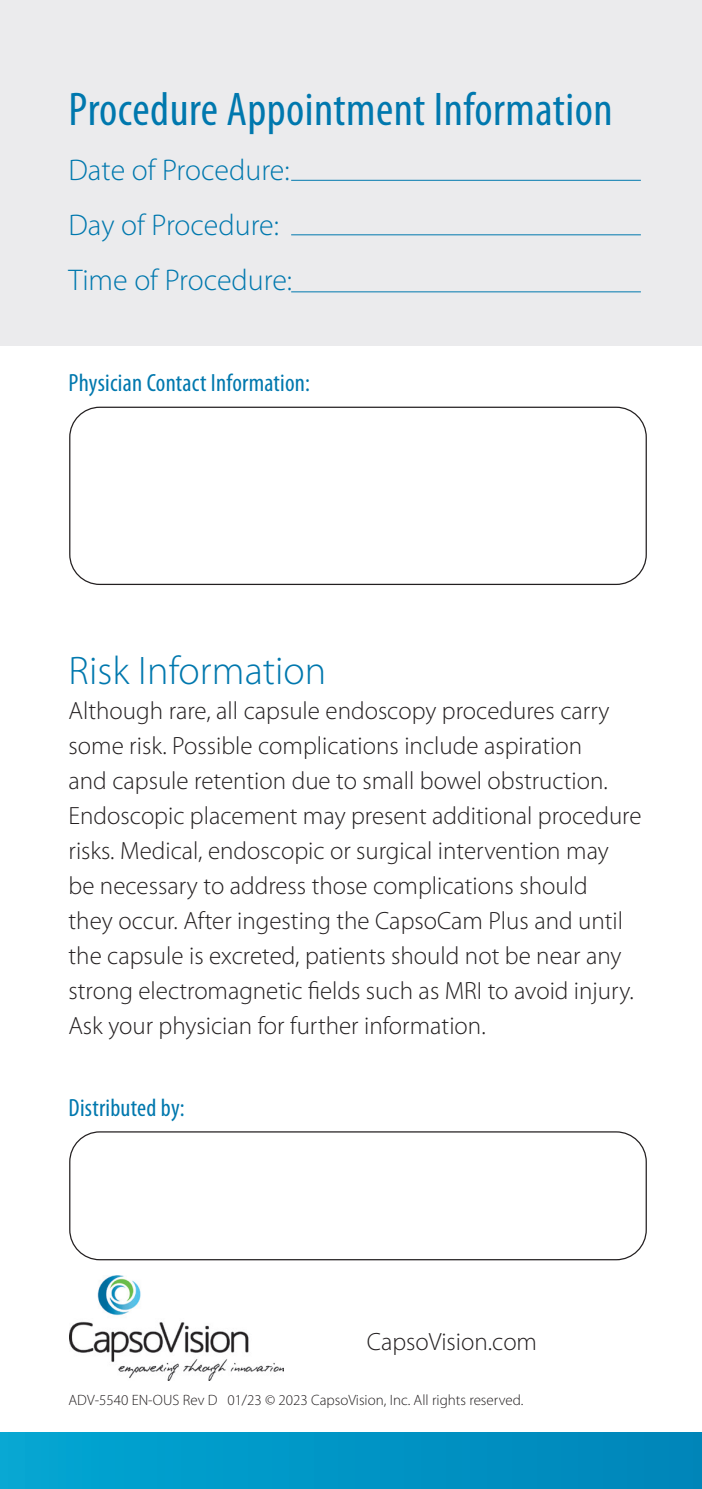
<style>
.page{position:relative;width:702px;height:1489px;background:#fff}
.page>*{position:absolute;margin:0;border:0;box-sizing:border-box;transform-origin:0 0}
.t1{font:condensed 47.5px "Myriad Pro";letter-spacing:.01em;color:#0078ae}
.t2{font:300 40px "Myriad Pro";color:#0078ae}
.t3{font:300 30px "Myriad Pro";color:#0078ae}
.t4{font:300 25px/35px "Myriad Pro";color:#231f20}
.t5{font:condensed 25px "Myriad Pro";letter-spacing:.01em;color:#0078ae}
.t6{font:300 15px "Myriad Pro";color:#231f20}
</style>
<div class="page">
<div style="left:0;top:0;width:702px;height:346px;background:#e6e7e9"></div>
<hr style="left:291px;top:180px;width:350px;height:1px;background:#0078ae">
<hr style="left:291px;top:234px;width:350px;height:1px;background:#0078ae">
<hr style="left:291px;top:291px;width:350px;height:1px;background:#0078ae">
<div style="left:0;top:1432px;width:702px;height:56px;background:linear-gradient(to right,#02a6d3,#0084b9)"></div>
<div style="left:69px;top:1131px;width:577px;height:129px;border:1px solid #231f20;border-radius:30px"></div>
<div style="left:69px;top:406px;width:577px;height:179px;border:1px solid #231f20;border-radius:30px"></div>
<img style="left:69px;top:1275px;width:215px;height:105px">
<p class="t1" style="left:68px;top:81px;width:545px">Procedure Appointment Information</p>
<p class="t3" style="left:68px;top:152px;width:223px">Date of Procedure:</p>
<p class="t3" style="left:68px;top:207px;width:212px">Day of Procedure:</p>
<p class="t3" style="left:68px;top:262px;width:225px">Time of Procedure:</p>
<p class="t5" style="left:68px;top:368px;width:243px">Physician Contact Information:</p>
<p class="t2" style="left:68px;top:646px;width:259px">Risk Information</p>
<p class="t4" style="left:68px;top:692px;width:574px">Although rare, all capsule endoscopy procedures carry some risk. Possible complications include aspiration<br>and capsule retention due to small bowel obstruction.<br>Endoscopic placement may present additional procedure risks. Medical, endoscopic or surgical intervention may<br>be necessary to address those complications should<br>they occur. After ingesting the CapsoCam Plus and until the capsule is excreted, patients should not be near any strong electromagnetic fields such as MRI to avoid injury.<br>Ask your physician for further information.</p>
<p class="t5" style="left:68px;top:1092px;width:118px">Distributed by:</p>
<p class="t4" style="left:367px;top:1323px;width:172px">CapsoVision.com</p>
<p class="t6" style="left:68px;top:1390px;width:456px">ADV-5540 EN-OUS Rev D 01/23 © 2023 CapsoVision, Inc. All rights reserved.</p>
</div>
